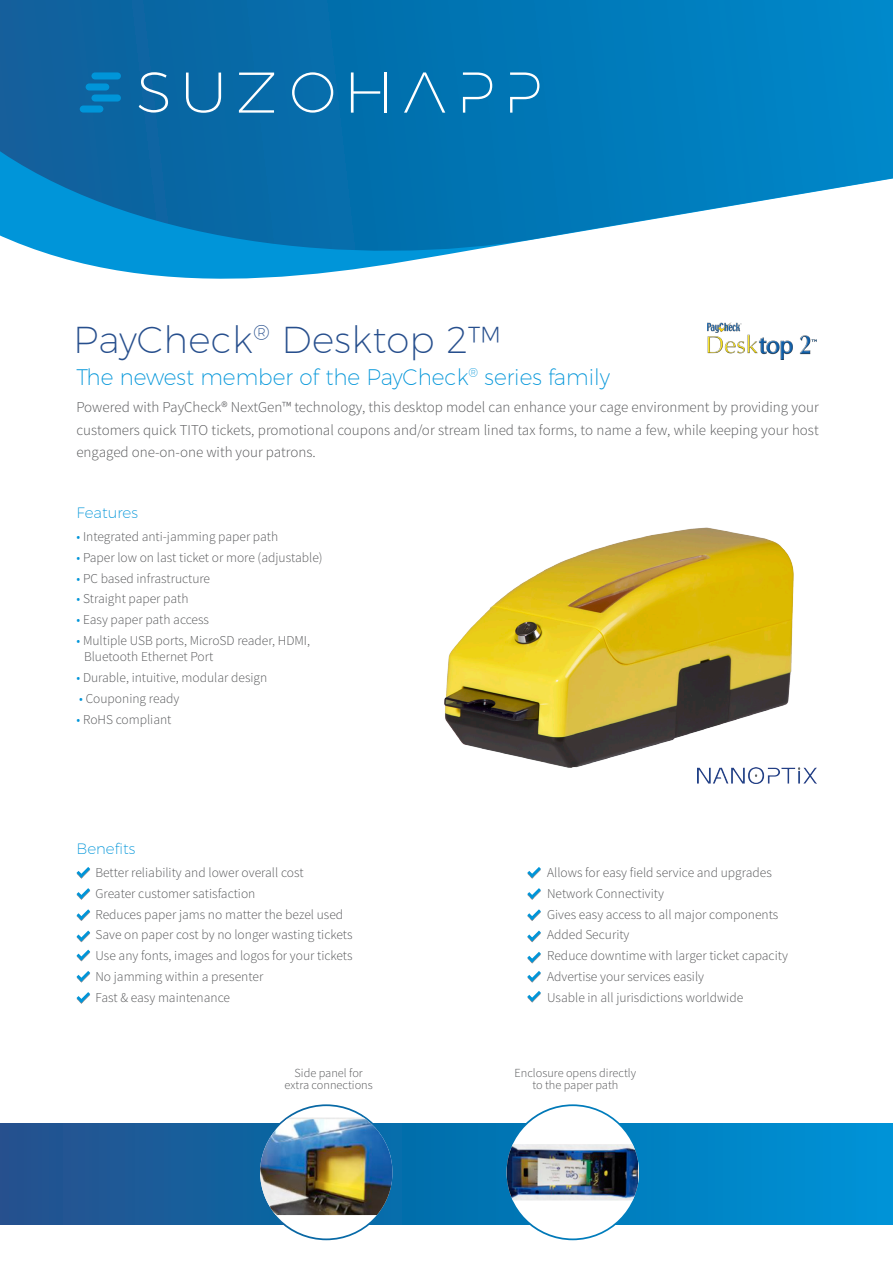
<style>
.page{position:relative;width:893px;height:1263px;background:#fff}
.page>*{position:absolute;margin:0;border:0;box-sizing:border-box;transform-origin:0 0}
.t1{font:200 37.5px "Montserrat";letter-spacing:.01em;color:#274f8d}
.Descrizione{font:200 22.5px "Montserrat";color:#0095d9;scale:.96 1}
.Descrizione-2{font:300 15px/22.5px "Source Sans Pro";color:#57585a;text-align:justify}
.Prestazioni_-_Puntin{font:200 15px "Montserrat";color:#0095d9}
.Prestazioni_-_Puntin-2{font:300 13.5px "Source Sans Pro";color:#57585a}
.N_B__testo{font:300 12.3px "Source Sans Pro";color:#57585a}
.s1{color:#0095d9}
</style>
<div class="page">
<svg style="left:115px;top:270px;width:233px;height:9px;fill:#0095d9"></svg>
<svg style="left:0;top:0;width:893px;height:270px;background:#2085bd"></svg>
<div style="left:91px;top:94px;width:30px;height:8px;background:#0095d9;border-radius:4px"></div>
<div style="left:80px;top:106px;width:23px;height:7px;background:#0095d9;border-radius:4px"></div>
<div style="left:91px;top:72px;width:30px;height:7px;background:#0095d9;border-radius:4px"></div>
<svg style="left:86px;top:83px;width:23px;height:7px"></svg>
<svg style="left:186px;top:73px;width:35px;height:40px"></svg>
<svg style="left:239px;top:73px;width:35px;height:40px"></svg>
<svg style="left:292px;top:72px;width:41px;height:41px;background:#3186b9"></svg>
<hr style="left:384px;top:72px;width:2px;height:41px;background:#fff">
<svg style="left:404px;top:72px;width:41px;height:41px;background:#1f83b9"></svg>
<svg style="left:463px;top:72px;width:29px;height:41px"></svg>
<svg style="left:139px;top:72px;width:29px;height:41px"></svg>
<svg style="left:351px;top:72px;width:29px;height:41px"></svg>
<svg style="left:510px;top:72px;width:29px;height:41px"></svg>
<svg style="left:505px;top:1104px;width:136px;height:136px"></svg>
<svg style="left:0;top:1124px;width:893px;height:101px;background:#0b71b0"></svg>
<div style="left:260px;top:1106px;width:132px;height:132px;background:#fff;border-radius:50%"></div>
<img style="left:260px;top:1117px;width:132px;height:98px">
<div style="left:507px;top:1106px;width:132px;height:132px;background:#fff;border-radius:50%"></div>
<img style="left:507px;top:1144px;width:132px;height:56px">
<img style="left:708px;top:323px;width:108px;height:37px">
<img style="left:697px;top:768px;width:119px;height:15px">
<svg style="left:527px;top:867px;width:14px;height:11px"></svg>
<svg style="left:527px;top:888px;width:14px;height:12px"></svg>
<svg style="left:527px;top:909px;width:14px;height:12px"></svg>
<svg style="left:527px;top:930px;width:14px;height:12px"></svg>
<svg style="left:527px;top:952px;width:14px;height:11px"></svg>
<svg style="left:527px;top:971px;width:14px;height:11px"></svg>
<svg style="left:527px;top:991px;width:14px;height:11px"></svg>
<svg style="left:77px;top:867px;width:13px;height:11px"></svg>
<svg style="left:77px;top:888px;width:13px;height:12px"></svg>
<svg style="left:77px;top:909px;width:13px;height:12px"></svg>
<svg style="left:77px;top:930px;width:13px;height:12px"></svg>
<svg style="left:77px;top:950px;width:13px;height:11px"></svg>
<svg style="left:77px;top:971px;width:13px;height:11px"></svg>
<svg style="left:77px;top:992px;width:13px;height:12px"></svg>
<img style="left:444px;top:527px;width:365px;height:247px">
<p class="t1" style="left:73px;top:317px;width:429px">PayCheck<sup>®</sup> Desktop 2™</p>
<p class="Descrizione" style="left:76px;top:363px;width:557px">The newest member of the PayCheck<sup>®</sup> series family</p>
<p class="Descrizione-2" style="left:76px;top:396px;width:744px">Powered with PayCheck® NextGen™ technology, this desktop model can enhance your cage environment by providing your customers quick TITO tickets, promotional coupons and/or stream lined tax forms, to name a few, while keeping your host engaged one-on-one with your patrons.</p>
<p class="Prestazioni_-_Puntin" style="left:77px;top:503px;width:63px">Features</p>
<p class="Prestazioni_-_Puntin-2" style="left:77px;top:528px;width:203px"><span class="s1">•</span> Integrated anti-jamming paper path</p>
<p class="Prestazioni_-_Puntin-2" style="left:77px;top:549px;width:248px"><span class="s1">•</span> Paper low on last ticket or more (adjustable)</p>
<p class="Prestazioni_-_Puntin-2" style="left:77px;top:570px;width:135px"><span class="s1">•</span> PC based infrastructure</p>
<p class="Prestazioni_-_Puntin-2" style="left:77px;top:591px;width:113px"><span class="s1">•</span> Straight paper path</p>
<p class="Prestazioni_-_Puntin-2" style="left:77px;top:611px;width:134px"><span class="s1">•</span> Easy paper path access</p>
<p class="Prestazioni_-_Puntin-2" style="left:77px;top:632px;width:235px"><span class="s1">•</span> Multiple USB ports, MicroSD reader, HDMI,</p>
<p class="Prestazioni_-_Puntin-2" style="left:84px;top:649px;width:131px">Bluetooth Ethernet Port</p>
<p class="Prestazioni_-_Puntin-2" style="left:77px;top:669px;width:192px"><span class="s1">•</span> Durable, intuitive, modular design</p>
<p class="Prestazioni_-_Puntin-2" style="left:79px;top:690px;width:102px"><span class="s1">•</span> Couponing ready</p>
<p class="Prestazioni_-_Puntin-2" style="left:77px;top:711px;width:96px"><span class="s1">•</span> RoHS compliant</p>
<p class="Prestazioni_-_Puntin" style="left:77px;top:840px;width:60px">Benefits</p>
<p class="Prestazioni_-_Puntin-2" style="left:95px;top:864px;width:210px">Better reliability and lower overall cost</p>
<p class="Prestazioni_-_Puntin-2" style="left:95px;top:885px;width:161px">Greater customer satisfaction</p>
<p class="Prestazioni_-_Puntin-2" style="left:95px;top:906px;width:249px">Reduces paper jams no matter the bezel used</p>
<p class="Prestazioni_-_Puntin-2" style="left:95px;top:927px;width:259px">Save on paper cost by no longer wasting tickets</p>
<p class="Prestazioni_-_Puntin-2" style="left:95px;top:947px;width:259px">Use any fonts, images and logos for your tickets</p>
<p class="Prestazioni_-_Puntin-2" style="left:95px;top:968px;width:169px">No jamming within a presenter</p>
<p class="Prestazioni_-_Puntin-2" style="left:95px;top:989px;width:136px">Fast &amp; easy maintenance</p>
<p class="N_B__testo" style="left:295px;top:1065px;width:70px">Side panel for</p>
<p class="N_B__testo" style="left:285px;top:1077px;width:90px">extra connections</p>
<p class="Prestazioni_-_Puntin-2" style="left:547px;top:864px;width:226px">Allows for easy field service and upgrades</p>
<p class="Prestazioni_-_Puntin-2" style="left:547px;top:885px;width:118px">Network Connectivity</p>
<p class="Prestazioni_-_Puntin-2" style="left:547px;top:906px;width:233px">Gives easy access to all major components</p>
<p class="Prestazioni_-_Puntin-2" style="left:547px;top:927px;width:84px">Added Security</p>
<p class="Prestazioni_-_Puntin-2" style="left:547px;top:947px;width:242px">Reduce downtime with larger ticket capacity</p>
<p class="Prestazioni_-_Puntin-2" style="left:547px;top:968px;width:158px">Advertise your services easily</p>
<p class="Prestazioni_-_Puntin-2" style="left:547px;top:989px;width:198px">Usable in all jurisdictions worldwide</p>
<p class="N_B__testo" style="left:515px;top:1065px;width:123px">Enclosure opens directly</p>
<p class="N_B__testo" style="left:532px;top:1077px;width:88px">to the paper path</p>
</div>
